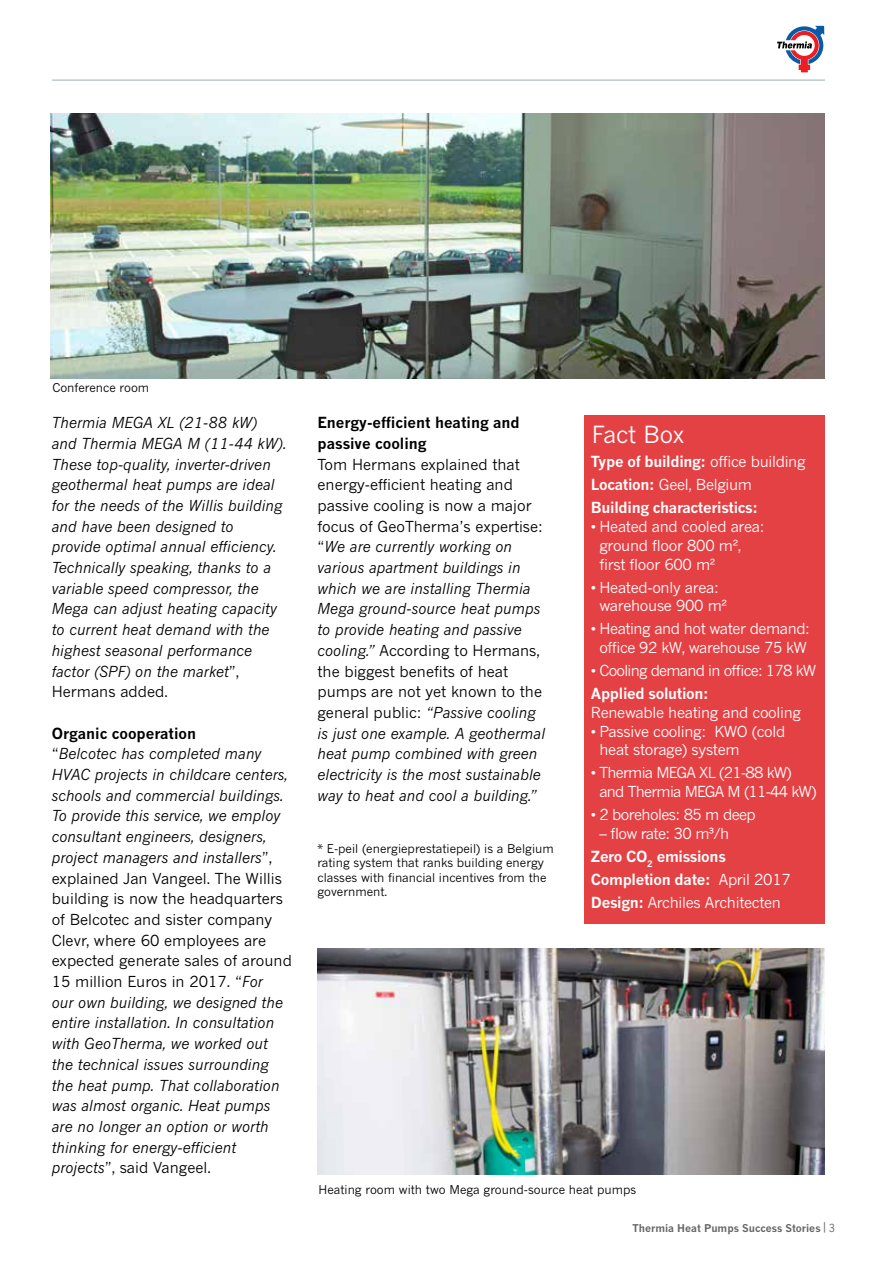
<style>
.page{position:relative;width:893px;height:1263px;background:#fff}
.page>*{position:absolute;margin:0;border:0;box-sizing:border-box;transform-origin:0 0}
.t1{font:23.4px "News Gothic MT Pro";color:#fff}
.t2{font:italic 15px/20.7px "News Gothic MT Pro";color:#000}
.t3{font:15px/18.8px "News Gothic MT Pro";letter-spacing:-.02em;color:#fff}
.t4{font:700 15px/23px "News Gothic MT Pro";letter-spacing:-.02em;color:#fff}
.t5{font:15px/18.8px "News Gothic MT Pro";letter-spacing:-.05em;color:#fff}
.t6{font:700 15px/20.7px "News Gothic MT Pro";color:#000}
.t7{font:15px "News Gothic MT Pro";letter-spacing:-.04em;color:#fff}
.t8{font:12px/14.4px "News Gothic MT Pro";color:#000}
.t9{font:700 10.5px "News Gothic MT Pro";color:#636466}
.s1{font-style:normal}
.s2{font-weight:700;font-style:normal}
.s3{font-weight:400}
.s4{font-weight:700}
.s5{font-family:"News Gothic Std";font-weight:400}
</style>
<div class="page">
<img style="left:50px;top:113px;width:775px;height:265px">
<div style="left:584px;top:416px;width:241px;height:508px;background:#e44145"></div>
<hr style="left:52px;top:80px;width:773px;height:1px;background:#a4b5bf">
<svg style="left:777px;top:25px;width:48px;height:48px"></svg>
<img style="left:317px;top:948px;width:508px;height:227px">
<p class="t8" style="left:52px;top:380px;width:98px">Conference room</p>
<p class="t2" style="left:52px;top:412px;width:236px">Thermia MEGA XL (21-88 kW)<br>and Thermia MEGA M (11-44 kW).<br>These top-quality, inverter-driven geothermal heat pumps are ideal for the needs of the Willis building and have been designed to provide optimal annual efficiency.<br>Technically speaking, thanks to a variable speed compressor, the<br>Mega can adjust heating capacity to current heat demand with the highest seasonal performance factor (SPF) on the market<span class="s1">”,<br>Hermans added.</span></p>
<p class="t2" style="left:52px;top:723px;width:242px"><span class="s2">Organic cooperation<br></span><span class="s1">“</span>Belcotec has completed many<br>HVAC projects in childcare centers, schools and commercial buildings.<br>To provide this service, we employ consultant engineers, designers, project managers and installers<span class="s1">”, explained Jan Vangeel. The Willis building is now the headquarters of Belcotec and sister company<br>Clevr, where 60 employees are expected generate sales of around<br>15 million Euros in 2017. “</span>For<br>our own building, we designed the entire installation. In consultation with GeoTherma, we worked out the technical issues surrounding the heat pump. That collaboration was almost organic. Heat pumps are no longer an option or worth thinking for energy-efficient projects<span class="s1">”, said Vangeel.</span></p>
<p class="t6" style="left:317px;top:412px;width:204px">Energy-efficient heating and passive cooling</p>
<p class="t2" style="left:317px;top:454px;width:229px"><span class="s1">Tom Hermans explained that energy-efficient heating and passive cooling is now a major focus of GeoTherma’s expertise: “</span>We are currently working on various apartment buildings in which we are installing Thermia<br>Mega ground-source heat pumps to provide heating and passive cooling.” <span class="s1">According to Hermans, the biggest benefits of heat pumps are not yet known to the general public:</span> “Passive cooling is just one example. A geothermal heat pump combined with green electricity is the most sustainable way to heat and cool a building.”</p>
<p class="t8" style="left:317px;top:841px;width:238px">* E-peil (energieprestatiepeil) is a Belgium rating system that ranks building energy classes with financial incentives from the government.</p>
<h1 class="t1" style="left:592px;top:420px;width:94px">Fact Box</h1>
<p class="t4" style="left:591px;top:450px;width:216px">Type of building: <span class="s3">office building<br></span>Location: <span class="s3">Geel, Belgium<br></span>Building characteristics:</p>
<p class="t3" style="left:599px;top:517px;width:167px;text-indent:-9px">• Heated and cooled area: ground floor 800 m², first floor 600 m²</p>
<p class="t3" style="left:591px;top:578px;width:138px;text-align:center">• Heated-only area: warehouse 900 m²</p>
<p class="t3" style="left:591px;top:619px;width:220px;text-align:center">• Heating and hot water demand: office 92 kW, warehouse 75 kW</p>
<p class="t5" style="left:591px;top:661px;width:227px">• Cooling demand in office: 178 kW</p>
<p class="t4" style="left:591px;top:682px;width:119px">Applied solution:</p>
<p class="t3" style="left:591px;top:703px;width:212px">Renewable heating and cooling</p>
<p class="t3" style="left:599px;top:722px;width:188px;text-indent:-9px">• Passive cooling: KWO (cold heat storage) system</p>
<p class="t5" style="left:599px;top:763px;width:219px;text-indent:-9px">• Thermia MEGA XL (21-88 kW) and Thermia MEGA M (11-44 kW)</p>
<p class="t7" style="left:591px;top:805px;width:166px">• 2 boreholes: 85 m deep</p>
<p class="t3" style="left:591px;top:822px;width:201px;line-height:23px;text-indent:9px">– flow rate: 30 m³/h<br><span class="s4">Zero CO</span><sub>2</sub> <span class="s4">emissions<br>Completion date:</span> April 2017<br><span class="s4">Design:</span> Archiles Architecten</p>
<p class="t8" style="left:319px;top:1182px;width:319px">Heating room with two Mega ground-source heat pumps</p>
<p class="t9" style="left:632px;top:1221px;width:204px">Thermia Heat Pumps Success Stories <span class="s5">| 3</span></p>
</div>
